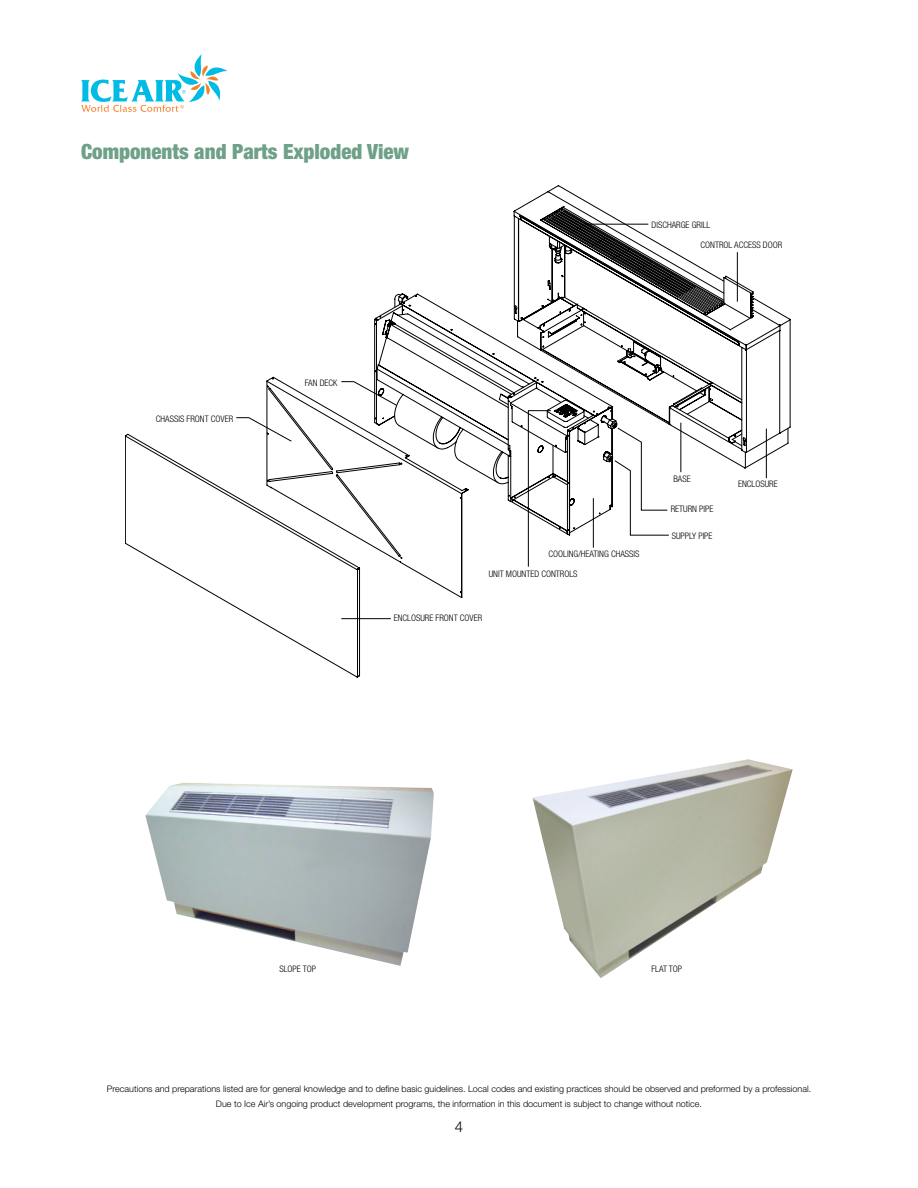
<style>
.page{position:relative;width:918px;height:1188px;background:#fff}
.page>*{position:absolute;margin:0;border:0;box-sizing:border-box;transform-origin:0 0}
.t1{font:900 condensed 21px "Helvetica Neue LT Std";color:#6fa088}
.t2{font:300 15px "Helvetica Neue LT Std";color:#000}
.t3{font:300 9px/15px "Helvetica Neue LT Std";color:#000;text-align:center}
.t4{font:300 condensed 9px "Helvetica Neue";color:#000}
.t5{font:300 condensed 9px "Helvetica Neue LT Std";color:#000}
</style>
<div class="page">
<svg style="left:81px;top:54px;width:147px;height:58px"></svg>
<img style="left:146px;top:783px;width:288px;height:183px">
<img style="left:533px;top:759px;width:260px;height:219px">
<svg style="left:125px;top:185px;width:665px;height:492px"></svg>
<svg style="left:341px;top:224px;width:426px;height:395px"></svg>
<svg style="left:341px;top:381px;width:56px;height:25px"></svg>
<svg style="left:510px;top:206px;width:215px;height:330px"></svg>
<svg style="left:236px;top:417px;width:56px;height:25px"></svg>
<h1 class="t1" style="left:81px;top:139px;width:330px">Components and Parts Exploded View</h1>
<p class="t4" style="left:652px;top:220px;width:60px">DISCHARGE GRILL</p>
<p class="t4" style="left:701px;top:240px;width:83px">CONTROL ACCESS DOOR</p>
<p class="t4" style="left:156px;top:413px;width:79px">CHASSIS FRONT COVER</p>
<p class="t4" style="left:305px;top:377px;width:34px">FAN DECK</p>
<p class="t4" style="left:549px;top:549px;width:92px">COOLING/HEATING CHASSIS</p>
<p class="t4" style="left:489px;top:569px;width:90px">UNIT MOUNTED CONTROLS</p>
<p class="t4" style="left:394px;top:612px;width:90px">ENCLOSURE FRONT COVER</p>
<p class="t4" style="left:673px;top:473px;width:19px">BASE</p>
<p class="t4" style="left:671px;top:504px;width:44px">RETURN PIPE</p>
<p class="t4" style="left:672px;top:530px;width:42px">SUPPLY PIPE</p>
<p class="t4" style="left:738px;top:479px;width:41px">ENCLOSURE</p>
<p class="t5" style="left:279px;top:964px;width:38px">SLOPE TOP</p>
<p class="t5" style="left:651px;top:964px;width:32px">FLAT TOP</p>
<p class="t3" style="left:107px;top:1081px;width:706px">Precautions and preparations listed are for general knowledge and to define basic guidelines. Local codes and existing practices should be observed and preformed by a professional.<br>Due to Ice Air’s ongoing product development programs, the information in this document is subject to change without notice.</p>
<h2 class="t2" style="left:455px;top:1118px;width:10px">4</h2>
</div>
